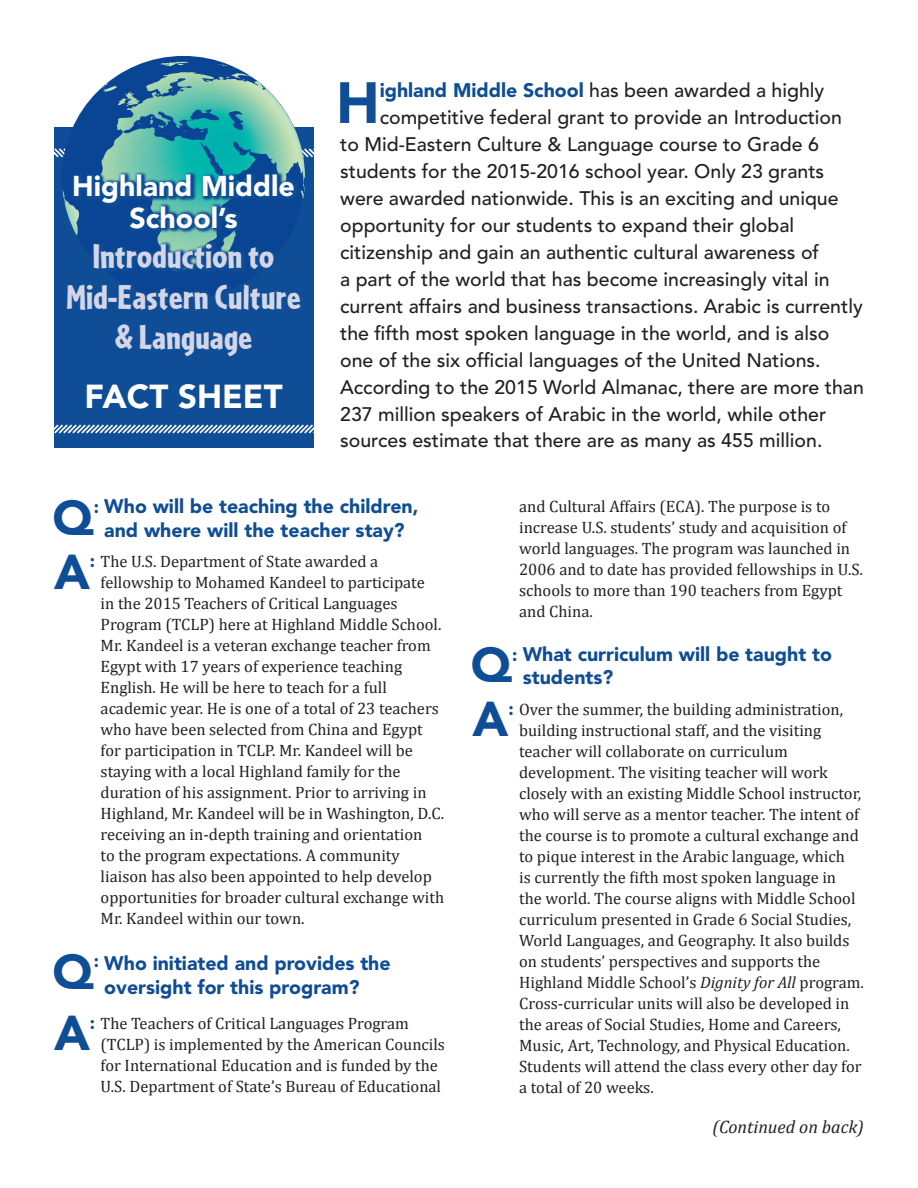
<style>
.page{position:relative;width:918px;height:1188px;background:#fff}
.page>*{position:absolute;margin:0;border:0;box-sizing:border-box;transform-origin:0 0}
.t1{font:900 57.45px "Avenir";color:#0f4d96}
.t2{font:900 48.45px "Avenir";color:#0f4d96}
.t3{font:900 36px/40.5px "Cafeteria";letter-spacing:.01em;color:#d4d6e8;text-align:center}
.t4{font:900 33px "Avenir";color:#fff}
.t5{font:900 28.5px/31.5px "Avenir";color:#fff;text-align:center}
.t6{font:500 19.5px "Avenir";color:#231f20}
.t7{font:900 19.5px/23.4px "Avenir";color:#0f4d96}
.t8{font:italic 18px "Cambria";color:#231f20}
.t9{font:16.5px/21px "Cambria";color:#231f20}
.s1{font-weight:900;color:#0f4d96}
.s2{font-size:18px}
.s3{font-family:"Avenir";font-weight:900;font-size:18px;color:#0f4d96}
.s4{font-style:italic}
</style>
<div class="page">
<div style="left:54px;top:128px;width:259px;height:320px;background:#0f4d96"></div>
<svg style="left:54px;top:147px;width:260px;height:12px"></svg>
<svg style="left:54px;top:423px;width:260px;height:12px"></svg>
<svg style="left:62px;top:56px;width:243px;height:243px"></svg>
<svg style="left:160px;top:62px;width:29px;height:4px"></svg>
<svg style="left:100px;top:78px;width:39px;height:28px"></svg>
<svg style="left:150px;top:116px;width:14px;height:12px"></svg>
<svg style="left:146px;top:72px;width:46px;height:25px"></svg>
<svg style="left:217px;top:64px;width:35px;height:17px"></svg>
<div style="left:64px;top:172px;width:242px;height:242px;background:#0f4d96"></div>
<p class="t5" style="left:72px;top:170px;width:224px">Highland Middle<br>School’s</p>
<p class="t3" style="left:66px;top:235px;width:236px">Introduction to<br>Mid-Eastern Culture &amp; Language</p>
<p class="t4" style="left:85px;top:376px;width:200px">FACT SHEET</p>
<p class="t1" style="left:336px;top:68px;width:45px">H</p>
<p class="t6" style="left:380px;top:79px;width:446px"><span class="s1">ighland Middle School</span> has been awarded a highly</p>
<p class="t6" style="left:380px;top:106px;width:464px">competitive federal grant to provide an Introduction</p>
<p class="t6" style="left:340px;top:133px;width:480px">to Mid-Eastern Culture &amp; Language course to Grade 6</p>
<p class="t6" style="left:340px;top:160px;width:486px">students for the 2015-2016 school year. Only 23 grants</p>
<p class="t6" style="left:340px;top:187px;width:500px">were awarded nationwide. This is an exciting and unique</p>
<p class="t6" style="left:340px;top:214px;width:456px">opportunity for our students to expand their global</p>
<p class="t6" style="left:340px;top:241px;width:480px">citizenship and gain an authentic cultural awareness of</p>
<p class="t6" style="left:340px;top:268px;width:491px">a part of the world that has become increasingly vital in</p>
<p class="t6" style="left:340px;top:295px;width:524px">current affairs and business transactions. Arabic is currently</p>
<p class="t6" style="left:340px;top:322px;width:491px">the fifth most spoken language in the world, and is also</p>
<p class="t6" style="left:340px;top:349px;width:482px">one of the six official languages of the United Nations.</p>
<p class="t6" style="left:340px;top:376px;width:525px">According to the 2015 World Almanac, there are more than</p>
<p class="t6" style="left:340px;top:403px;width:488px">237 million speakers of Arabic in the world, while other</p>
<p class="t6" style="left:340px;top:429px;width:484px">sources estimate that there are as many as 455 million.</p>
<p class="t2" style="left:52px;top:489px;width:43px">Q</p>
<p class="t7" style="left:94px;top:495px;width:326px;text-align:center"><span class="s2">:</span> Who will be teaching the children, and where will the teacher stay?</p>
<p class="t2" style="left:54px;top:543px;width:37px">A</p>
<p class="t9" style="left:101px;top:551px;width:345px;text-indent:-11px"><span class="s3">:</span> The U.S. Department of State awarded a fellowship to Mohamed Kandeel to participate<br>in the 2015 Teachers of Critical Languages Program (TCLP) here at Highland Middle School.<br>Mr. Kandeel is a veteran exchange teacher from Egypt with 17 years of experience teaching English. He will be here to teach for a full academic year. He is one of a total of 23 teachers who have been selected from China and Egypt for participation in TCLP. Mr. Kandeel will be staying with a local Highland family for the duration of his assignment. Prior to arriving in Highland, Mr. Kandeel will be in Washington, D.C. receiving an in-depth training and orientation<br>to the program expectations. A community liaison has also been appointed to help develop opportunities for broader cultural exchange with Mr. Kandeel within our town.</p>
<p class="t2" style="left:52px;top:943px;width:43px">Q</p>
<p class="t7" style="left:104px;top:952px;width:288px;text-indent:-11px"><sup>:</sup> Who initiated and provides the oversight for this program?</p>
<p class="t2" style="left:54px;top:1004px;width:37px">A</p>
<p class="t9" style="left:101px;top:1013px;width:346px;text-indent:-11px"><span class="s3">:</span> The Teachers of Critical Languages Program (TCLP) is implemented by the American Councils for International Education and is funded by the U.S. Department of State’s Bureau of Educational</p>
<p class="t9" style="left:519px;top:496px;width:345px">and Cultural Affairs (ECA). The purpose is to increase U.S. students’ study and acquisition of world languages. The program was launched in 2006 and to date has provided fellowships in U.S. schools to more than 190 teachers from Egypt and China.</p>
<p class="t2" style="left:471px;top:636px;width:43px">Q</p>
<p class="t7" style="left:523px;top:642px;width:311px;text-indent:-11px"><span class="s2">:</span> What curriculum will be taught to students?</p>
<p class="t2" style="left:473px;top:690px;width:37px">A</p>
<p class="t9" style="left:519px;top:698px;width:346px;text-indent:-11px"><span class="s3">:</span> Over the summer, the building administration, building instructional staff, and the visiting teacher will collaborate on curriculum development. The visiting teacher will work closely with an existing Middle School instructor, who will serve as a mentor teacher. The intent of the course is to promote a cultural exchange and to pique interest in the Arabic language, which<br>is currently the fifth most spoken language in<br>the world. The course aligns with Middle School curriculum presented in Grade 6 Social Studies, World Languages, and Geography. It also builds on students’ perspectives and supports the Highland Middle School’s <span class="s4">Dignity for All</span> program.<br>Cross-curricular units will also be developed in the areas of Social Studies, Home and Careers, Music, Art, Technology, and Physical Education.<br>Students will attend the class every other day for a total of 20 weeks.</p>
<p class="t8" style="left:712px;top:1114px;width:153px">(Continued on back)</p>
</div>
